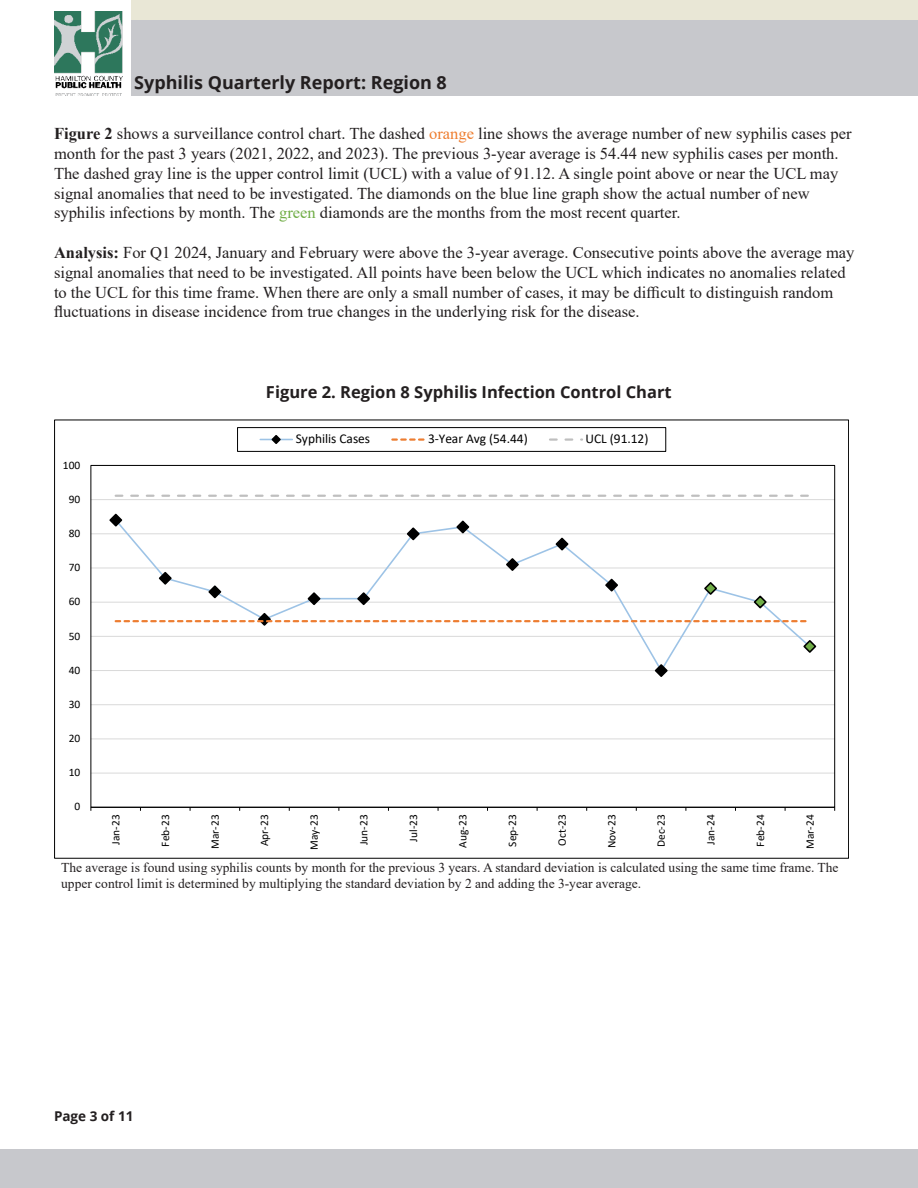
<style>
.page{position:relative;width:918px;height:1188px;background:#fff}
.page>*{position:absolute;margin:0;border:0;box-sizing:border-box;transform-origin:0 0}
.t1{font:700 18px "Open Sans";color:#231f20}
.t2{font:16.5px/19.8px "Times New Roman";color:#231f20}
.t3{font:700 16.5px "Open Sans";color:#231f20}
.t4{font:13.5px/16.2px "Times New Roman";color:#231f20}
.t5{font:13.5px "Calibri";color:#000}
.t6{font:700 13.5px "Open Sans";color:#231f20}
.t7{font:11.4px "Calibri";color:#000}
.s1{font-weight:700}
.s2{color:#ee7e30}
.s3{color:#70ad46}
</style>
<div class="page">
<img style="left:54px;top:12px;width:69px;height:83px">
<div style="left:132px;top:0;width:786px;height:96px;background:#e9e7d6"></div>
<div style="left:132px;top:20px;width:786px;height:76px;background:#c7c8cc"></div>
<div style="left:0;top:1149px;width:918px;height:39px;background:#c7c8cc"></div>
<hr style="left:91px;top:773px;width:744px;height:1px;background:#d9d9d9">
<hr style="left:91px;top:738px;width:744px;height:1px;background:#d9d9d9">
<hr style="left:91px;top:704px;width:744px;height:1px;background:#d9d9d9">
<hr style="left:91px;top:670px;width:744px;height:1px;background:#d9d9d9">
<hr style="left:91px;top:636px;width:744px;height:1px;background:#d9d9d9">
<hr style="left:91px;top:602px;width:744px;height:1px;background:#d9d9d9">
<hr style="left:91px;top:568px;width:744px;height:1px;background:#d9d9d9">
<hr style="left:91px;top:533px;width:744px;height:1px;background:#d9d9d9">
<hr style="left:91px;top:499px;width:744px;height:1px;background:#d9d9d9">
<hr style="left:91px;top:807px;width:744px;height:1px;background:#000">
<svg style="left:654px;top:663px;width:14px;height:14px"></svg>
<svg style="left:802px;top:639px;width:15px;height:14px"></svg>
<svg style="left:108px;top:513px;width:702px;height:114px"></svg>
<svg style="left:116px;top:495px;width:693px;height:2px"></svg>
<div style="left:237px;top:427px;width:429px;height:25px;border:1px solid #000"></div>
<hr style="left:260px;top:439px;width:32px;height:1px;background:#9dc3e6">
<svg style="left:270px;top:435px;width:12px;height:9px"></svg>
<svg style="left:392px;top:438px;width:32px;height:3px"></svg>
<svg style="left:550px;top:438px;width:32px;height:3px"></svg>
<p class="t1" style="left:134px;top:70px;width:314px">Syphilis Quarterly Report: Region 8</p>
<p class="t2" style="left:54px;top:123px;width:799px"><span class="s1">Figure 2</span> shows a surveillance control chart. The dashed <span class="s2">orange</span> line shows the average number of new syphilis cases per month for the past 3 years (2021, 2022, and 2023). The previous 3-year average is 54.44 new syphilis cases per month.<br>The dashed gray line is the upper control limit (UCL) with a value of 91.12. A single point above or near the UCL may signal anomalies that need to be investigated. The diamonds on the blue line graph show the actual number of new syphilis infections by month. The <span class="s3">green</span> diamonds are the months from the most recent quarter.</p>
<p class="t2" style="left:54px;top:242px;width:802px"><span class="s1">Analysis:</span> For Q1 2024, January and February were above the 3-year average. Consecutive points above the average may signal anomalies that need to be investigated. All points have been below the UCL which indicates no anomalies related to the UCL for this time frame. When there are only a small number of cases, it may be difficult to distinguish random fluctuations in disease incidence from true changes in the underlying risk for the disease.</p>
<p class="t3" style="left:266px;top:380px;width:407px">Figure 2. Region 8 Syphilis Infection Control Chart</p>
<p class="t7" style="left:63px;top:457px;width:19px">100</p>
<p class="t7" style="left:69px;top:491px;width:13px">90</p>
<p class="t7" style="left:69px;top:525px;width:13px">80</p>
<p class="t7" style="left:69px;top:559px;width:13px">70</p>
<p class="t7" style="left:69px;top:594px;width:13px">60</p>
<p class="t7" style="left:69px;top:628px;width:13px">50</p>
<p class="t7" style="left:69px;top:662px;width:13px">40</p>
<p class="t7" style="left:69px;top:696px;width:13px">30</p>
<p class="t7" style="left:69px;top:730px;width:13px">20</p>
<p class="t7" style="left:69px;top:765px;width:13px">10</p>
<p class="t7" style="left:74px;top:799px;width:7px">0</p>
<p class="t5" style="left:296px;top:429px;width:76px">Syphilis Cases</p>
<p class="t5" style="left:428px;top:429px;width:101px">3-Year Avg (54.44)</p>
<p class="t5" style="left:586px;top:429px;width:64px">UCL (91.12)</p>
<p class="t7" style="left:108px;top:845px;width:32px;rotate:-90deg">Jan-23</p>
<p class="t7" style="left:157px;top:847px;width:34px;rotate:-90deg">Feb-23</p>
<p class="t7" style="left:207px;top:849px;width:36px;rotate:-90deg">Mar-23</p>
<p class="t7" style="left:257px;top:846px;width:33px;rotate:-90deg">Apr-23</p>
<p class="t7" style="left:306px;top:850px;width:37px;rotate:-90deg">May-23</p>
<p class="t7" style="left:356px;top:845px;width:32px;rotate:-90deg">Jun-23</p>
<p class="t7" style="left:405px;top:842px;width:29px;rotate:-90deg">Jul-23</p>
<p class="t7" style="left:455px;top:848px;width:35px;rotate:-90deg">Aug-23</p>
<p class="t7" style="left:505px;top:847px;width:34px;rotate:-90deg">Sep-23</p>
<p class="t7" style="left:554px;top:846px;width:33px;rotate:-90deg">Oct-23</p>
<p class="t7" style="left:604px;top:848px;width:35px;rotate:-90deg">Nov-23</p>
<p class="t7" style="left:653px;top:847px;width:34px;rotate:-90deg">Dec-23</p>
<p class="t7" style="left:703px;top:845px;width:32px;rotate:-90deg">Jan-24</p>
<p class="t7" style="left:752px;top:847px;width:34px;rotate:-90deg">Feb-24</p>
<p class="t7" style="left:802px;top:849px;width:36px;rotate:-90deg">Mar-24</p>
<p class="t4" style="left:61px;top:859px;width:779px">The average is found using syphilis counts by month for the previous 3 years. A standard deviation is calculated using the same time frame. The upper control limit is determined by multiplying the standard deviation by 2 and adding the 3-year average.</p>
<p class="t6" style="left:54px;top:1106px;width:81px">Page 3 of 11</p>
</div>
